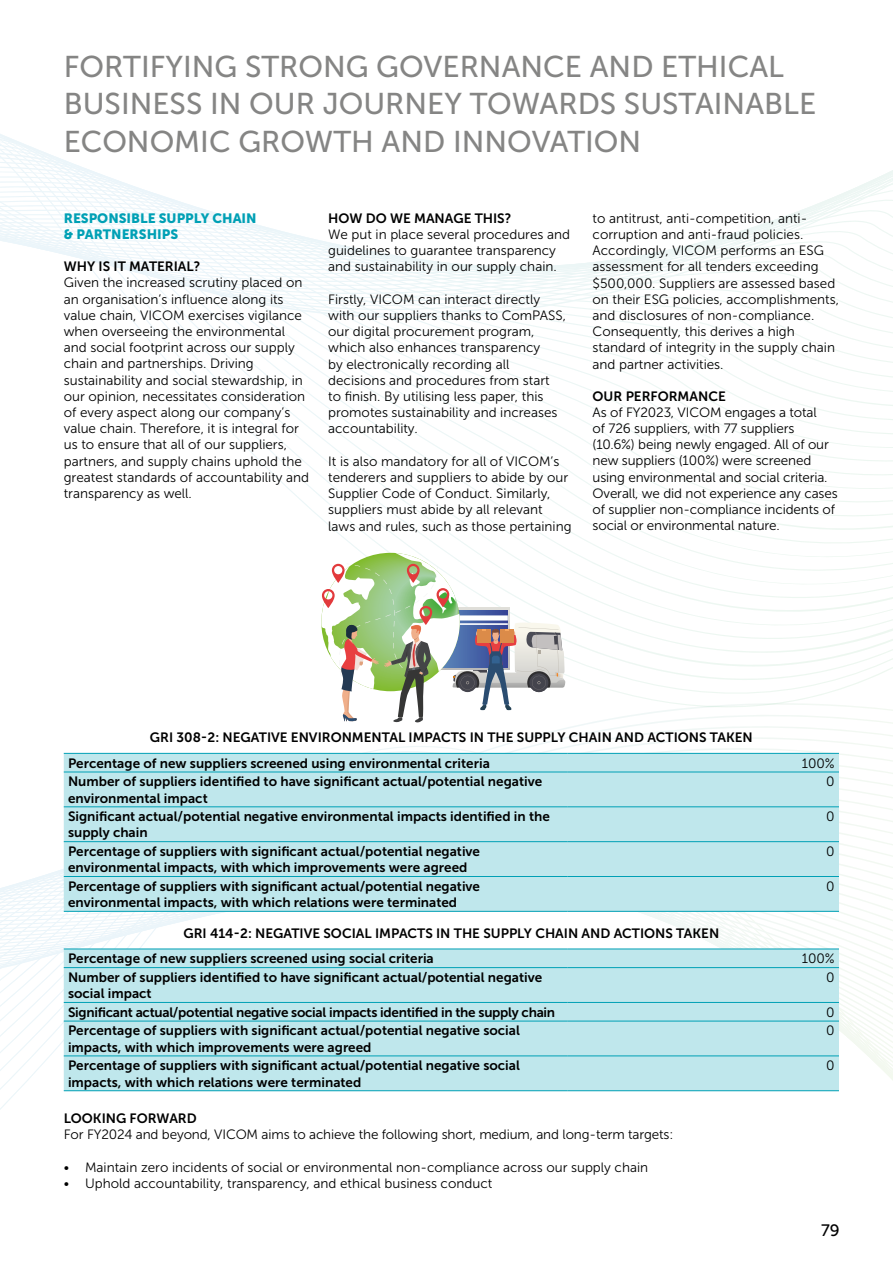
<style>
.page{position:relative;width:893px;height:1263px;background:#fff}
.page>*{position:absolute;margin:0;border:0;box-sizing:border-box;transform-origin:0 0}
.t1{font:30px/37.5px "Museo Sans 500";color:#858584}
.t2{font:16.5px "Museo Sans 500";color:#000}
.t3{font:13.5px/16.2px "Museo Sans 300";color:#000}
.t4{font:13.5px/16.2px "Museo Sans 700";color:#000}
.t5{font:13.5px "Museo Sans 700";letter-spacing:-.02em;color:#000}
.t6{font:13.5px/16.5px "Museo Sans 900";color:#00a0b5}
</style>
<div class="page">
<svg style="left:0;top:781px;width:893px;height:264px"></svg>
<svg style="left:0;top:134px;width:893px;height:243px"></svg>
<div style="left:64px;top:754px;width:775px;height:157px;background:#bfe7ec"></div>
<hr style="left:64px;top:753px;width:504px;height:1px;background:#00a0b5">
<hr style="left:568px;top:753px;width:271px;height:1px;background:#00a0b5">
<hr style="left:64px;top:772px;width:504px;height:1px;background:#00a0b5">
<hr style="left:568px;top:772px;width:271px;height:1px;background:#00a0b5">
<hr style="left:64px;top:806px;width:504px;height:1px;background:#00a0b5">
<hr style="left:568px;top:806px;width:271px;height:1px;background:#00a0b5">
<hr style="left:64px;top:841px;width:504px;height:1px;background:#00a0b5">
<hr style="left:568px;top:841px;width:271px;height:1px;background:#00a0b5">
<hr style="left:64px;top:876px;width:504px;height:1px;background:#00a0b5">
<hr style="left:568px;top:876px;width:271px;height:1px;background:#00a0b5">
<hr style="left:64px;top:911px;width:504px;height:1px;background:#00a0b5">
<hr style="left:568px;top:911px;width:271px;height:1px;background:#00a0b5">
<div style="left:64px;top:949px;width:775px;height:141px;background:#bfe7ec"></div>
<hr style="left:64px;top:948px;width:504px;height:1px;background:#00a0b5">
<hr style="left:568px;top:948px;width:271px;height:1px;background:#00a0b5">
<hr style="left:64px;top:967px;width:504px;height:1px;background:#00a0b5">
<hr style="left:568px;top:967px;width:271px;height:1px;background:#00a0b5">
<hr style="left:64px;top:1002px;width:504px;height:1px;background:#00a0b5">
<hr style="left:568px;top:1002px;width:271px;height:1px;background:#00a0b5">
<hr style="left:64px;top:1021px;width:504px;height:1px;background:#00a0b5">
<hr style="left:568px;top:1021px;width:271px;height:1px;background:#00a0b5">
<hr style="left:64px;top:1055px;width:504px;height:1px;background:#00a0b5">
<hr style="left:568px;top:1055px;width:271px;height:1px;background:#00a0b5">
<hr style="left:64px;top:1090px;width:504px;height:1px;background:#00a0b5">
<hr style="left:568px;top:1090px;width:271px;height:1px;background:#00a0b5">
<svg style="left:321px;top:553px;width:245px;height:170px"></svg>
<h1 class="t1" style="left:64px;top:48px;width:754px">FORTIFYING STRONG GOVERNANCE AND ETHICAL<br>BUSINESS IN OUR JOURNEY TOWARDS SUSTAINABLE<br>ECONOMIC GROWTH AND INNOVATION</h1>
<p class="t6" style="left:64px;top:210px;width:194px">RESPONSIBLE SUPPLY CHAIN &amp; PARTNERSHIPS</p>
<p class="t4" style="left:64px;top:258px;width:138px">WHY IS IT MATERIAL?</p>
<p class="t3" style="left:64px;top:275px;width:247px">Given the increased scrutiny placed on an organisation’s influence along its value chain, VICOM exercises vigilance when overseeing the environmental and social footprint across our supply chain and partnerships. Driving sustainability and social stewardship, in our opinion, necessitates consideration of every aspect along our company’s value chain. Therefore, it is integral for us to ensure that all of our suppliers, partners, and supply chains uphold the greatest standards of accountability and transparency as well.</p>
<p class="t4" style="left:328px;top:210px;width:185px">HOW DO WE MANAGE THIS?</p>
<p class="t3" style="left:328px;top:226px;width:243px">We put in place several procedures and guidelines to guarantee transparency and sustainability in our supply chain.</p>
<p class="t3" style="left:328px;top:291px;width:239px">Firstly, VICOM can interact directly with our suppliers thanks to ComPASS, our digital procurement program, which also enhances transparency<br>by electronically recording all decisions and procedures from start to finish. By utilising less paper, this promotes sustainability and increases accountability.</p>
<p class="t3" style="left:328px;top:453px;width:245px">It is also mandatory for all of VICOM’s tenderers and suppliers to abide by our Supplier Code of Conduct. Similarly, suppliers must abide by all relevant laws and rules, such as those pertaining</p>
<p class="t3" style="left:593px;top:210px;width:248px">to antitrust, anti-competition, anti&shy;corruption and anti-fraud policies.<br>Accordingly, VICOM performs an ESG assessment for all tenders exceeding $500,000. Suppliers are assessed based on their ESG policies, accomplishments, and disclosures of non-compliance.<br>Consequently, this derives a high standard of integrity in the supply chain and partner activities.</p>
<p class="t4" style="left:593px;top:388px;width:135px">OUR PERFORMANCE</p>
<p class="t3" style="left:593px;top:404px;width:247px">As of FY2023, VICOM engages a total<br>of 726 suppliers, with 77 suppliers (10.6%) being newly engaged. All of our new suppliers (100%) were screened using environmental and social criteria.<br>Overall, we did not experience any cases of supplier non-compliance incidents of social or environmental nature.</p>
<p class="t4" style="left:150px;top:729px;width:604px">GRI 308-2: NEGATIVE ENVIRONMENTAL IMPACTS IN THE SUPPLY CHAIN AND ACTIONS TAKEN</p>
<p class="t4" style="left:68px;top:755px;width:423px">Percentage of new suppliers screened using environmental criteria</p>
<p class="t3" style="left:802px;top:755px;width:35px">100%</p>
<p class="t4" style="left:68px;top:774px;width:476px">Number of suppliers identified to have significant actual/potential negative environmental impact</p>
<p class="t3" style="left:826px;top:774px;width:10px">0</p>
<p class="t4" style="left:68px;top:808px;width:483px">Significant actual/potential negative environmental impacts identified in the supply chain</p>
<p class="t3" style="left:826px;top:808px;width:10px">0</p>
<p class="t4" style="left:68px;top:843px;width:414px">Percentage of suppliers with significant actual/potential negative environmental impacts, with which improvements were agreed</p>
<p class="t3" style="left:826px;top:843px;width:10px">0</p>
<p class="t4" style="left:68px;top:878px;width:414px">Percentage of suppliers with significant actual/potential negative environmental impacts, with which relations were terminated</p>
<p class="t3" style="left:826px;top:878px;width:10px">0</p>
<p class="t4" style="left:183px;top:925px;width:537px">GRI 414-2: NEGATIVE SOCIAL IMPACTS IN THE SUPPLY CHAIN AND ACTIONS TAKEN</p>
<p class="t4" style="left:68px;top:950px;width:367px">Percentage of new suppliers screened using social criteria</p>
<p class="t3" style="left:802px;top:951px;width:35px">100%</p>
<p class="t4" style="left:68px;top:969px;width:476px">Number of suppliers identified to have significant actual/potential negative social impact</p>
<p class="t3" style="left:826px;top:969px;width:10px">0</p>
<p class="t5" style="left:68px;top:1005px;width:489px">Significant actual/potential negative social impacts identified in the supply chain</p>
<p class="t3" style="left:826px;top:1004px;width:10px">0</p>
<p class="t4" style="left:68px;top:1023px;width:453px">Percentage of suppliers with significant actual/potential negative social impacts, with which improvements were agreed</p>
<p class="t3" style="left:826px;top:1023px;width:10px">0</p>
<p class="t4" style="left:68px;top:1057px;width:453px">Percentage of suppliers with significant actual/potential negative social impacts, with which relations were terminated</p>
<p class="t3" style="left:826px;top:1058px;width:10px">0</p>
<p class="t4" style="left:64px;top:1110px;width:135px">LOOKING FORWARD</p>
<p class="t3" style="left:64px;top:1127px;width:611px">For FY2024 and beyond, VICOM aims to achieve the following short, medium, and long-term targets:</p>
<p class="t3" style="left:64px;top:1159px;width:586px">• Maintain zero incidents of social or environmental non-compliance across our supply chain</p>
<p class="t3" style="left:64px;top:1175px;width:430px">• Uphold accountability, transparency, and ethical business conduct</p>
<p class="t2" style="left:821px;top:1221px;width:20px">79</p>
</div>
